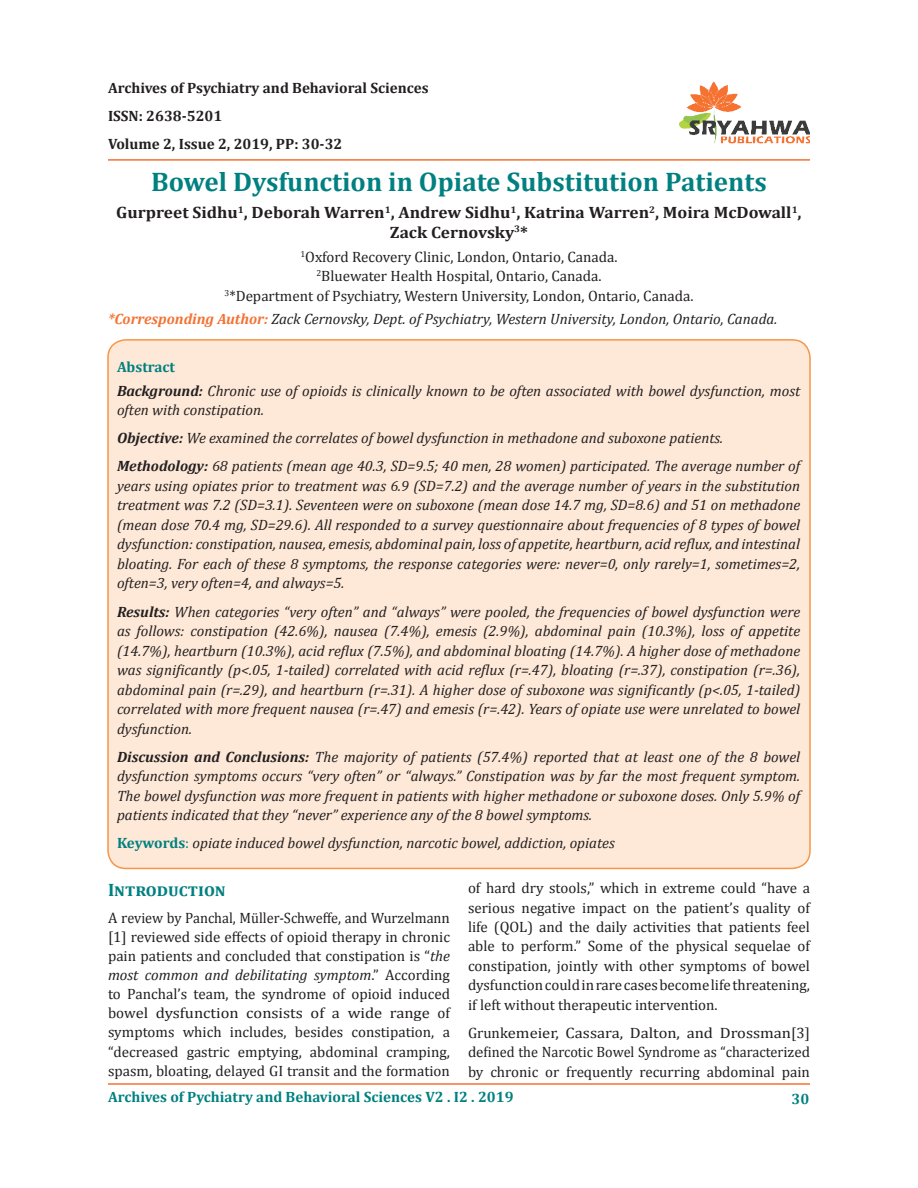
<style>
.page{position:relative;width:918px;height:1188px;background:#fff}
.page>*{position:absolute;margin:0;border:0;box-sizing:border-box;transform-origin:0 0}
.t1{font:700 27px "Cambria";color:#008080}
.t2{font:700 18px "Cambria";color:#008080}
.t3{font:700 16.5px/19.5px "Cambria";color:#231f20;text-align:center;scale:1.05 1}
.t4{font:italic 15px/19.5px "Cambria";color:#231f20;text-align:justify}
.t5{font:15px/19px "Cambria";color:#231f20;text-align:justify}
.t6{font:700 15px "Cambria";color:#231f20}
.t7{font:700 15px "Cambria";color:#008080}
.s1{font-weight:700;color:#f47232}
.s2{font-weight:700}
.s3{font-weight:700;font-style:normal;color:#008080}
.s4{font-style:normal;color:#008080}
.s5{font-style:italic}
</style>
<div class="page">
<hr style="left:108px;top:1083px;width:702px;height:2px;background:#f37232">
<hr style="left:108px;top:159px;width:702px;height:2px;background:#f37232">
<img style="left:680px;top:81px;width:130px;height:62px">
<div style="left:108px;top:340px;width:702px;height:528px;background:#fee9d8;border-radius:18px"></div>
<p class="t6" style="left:108px;top:77px;width:322px">Archives of Psychiatry and Behavioral Sciences</p>
<p class="t6" style="left:108px;top:106px;width:116px">ISSN: 2638-5201</p>
<p class="t6" style="left:108px;top:134px;width:236px">Volume 2, Issue 2, 2019, PP: 30-32</p>
<p class="t1" style="left:151px;top:163px;width:617px">Bowel Dysfunction in Opiate Substitution Patients</p>
<p class="t3" style="left:116px;top:202px;width:654px">Gurpreet Sidhu<sup>1</sup>, Deborah Warren<sup>1</sup>, Andrew Sidhu<sup>1</sup>, Katrina Warren<sup>2</sup>, Moira McDowall<sup>1</sup>,<br>Zack Cernovsky<sup>3</sup>*</p>
<p class="t5" style="left:300px;top:247px;width:319px"><sup>1</sup>Oxford Recovery Clinic, London, Ontario, Canada.</p>
<p class="t5" style="left:316px;top:266px;width:287px"><sup>2</sup>Bluewater Health Hospital, Ontario, Canada.</p>
<p class="t5" style="left:225px;top:286px;width:470px"><sup>3</sup>*Department of Psychiatry, Western University, London, Ontario, Canada.</p>
<p class="t4" style="left:108px;top:309px;width:671px"><span class="s1">*Corresponding Author:</span> Zack Cernovsky, Dept. of Psychiatry, Western University, London, Ontario, Canada.</p>
<p class="t7" style="left:117px;top:356px;width:60px">Abstract</p>
<p class="t4" style="left:117px;top:380px;width:685px"><span class="s2">Background:</span> Chronic use of opioids is clinically known to be often associated with bowel dysfunction, most often with constipation.</p>
<p class="t4" style="left:117px;top:428px;width:608px"><span class="s2">Objective:</span> We examined the correlates of bowel dysfunction in methadone and suboxone patients.</p>
<p class="t4" style="left:117px;top:456px;width:685px"><span class="s2">Methodology:</span> 68 patients (mean age 40.3, SD=9.5; 40 men, 28 women) participated. The average number of years using opiates prior to treatment was 6.9 (SD=7.2) and the average number of years in the substitution treatment was 7.2 (SD=3.1). Seventeen were on suboxone (mean dose 14.7 mg, SD=8.6) and 51 on methadone (mean dose 70.4 mg, SD=29.6). All responded to a survey questionnaire about frequencies of 8 types of bowel dysfunction: constipation, nausea, emesis, abdominal pain, loss of appetite, heartburn, acid reflux, and intestinal bloating. For each of these 8 symptoms, the response categories were: never=0, only rarely=1, sometimes=2, often=3, very often=4, and always=5.</p>
<p class="t4" style="left:117px;top:601px;width:685px"><span class="s2">Results:</span> When categories “very often” and “always” were pooled, the frequencies of bowel dysfunction were as follows: constipation (42.6%), nausea (7.4%), emesis (2.9%), abdominal pain (10.3%), loss of appetite (14.7%), heartburn (10.3%), acid reflux (7.5%), and abdominal bloating (14.7%). A higher dose of methadone was significantly (p&lt;.05, 1-tailed) correlated with acid reflux (r=.47), bloating (r=.37), constipation (r=.36), abdominal pain (r=.29), and heartburn (r=.31). A higher dose of suboxone was significantly (p&lt;.05, 1-tailed) correlated with more frequent nausea (r=.47) and emesis (r=.42). Years of opiate use were unrelated to bowel dysfunction.</p>
<p class="t4" style="left:117px;top:746px;width:685px"><span class="s2">Discussion and Conclusions:</span> The majority of patients (57.4%) reported that at least one of the 8 bowel dysfunction symptoms occurs “very often” or “always.” Constipation was by far the most frequent symptom.<br>The bowel dysfunction was more frequent in patients with higher methadone or suboxone doses. Only 5.9% of patients indicated that they “never” experience any of the 8 bowel symptoms.</p>
<p class="t4" style="left:117px;top:833px;width:499px"><span class="s3">Keywords</span><span class="s4">:</span> opiate induced bowel dysfunction, narcotic bowel, addiction, opiates</p>
<p class="t2" style="left:108px;top:877px;width:119px">Introduction</p>
<p class="t5" style="left:108px;top:909px;width:344px">A review by Panchal, Müller-Schweffe, and Wurzelmann [1] reviewed side effects of opioid therapy in chronic pain patients and concluded that constipation is “<span class="s5">the most common and debilitating symptom</span>.” According to Panchal’s team, the syndrome of opioid induced bowel dysfunction consists of a wide range of symptoms which includes, besides constipation, a “decreased gastric emptying, abdominal cramping, spasm, bloating, delayed GI transit and the formation</p>
<p class="t5" style="left:468px;top:879px;width:344px">of hard dry stools,” which in extreme could “have a serious negative impact on the patient’s quality of life (QOL) and the daily activities that patients feel able to perform.” Some of the physical sequelae of constipation, jointly with other symptoms of bowel dysfunction could in rare cases become life threatening, if left without therapeutic intervention.</p>
<p class="t5" style="left:468px;top:1023px;width:344px">Grunkemeier, Cassara, Dalton, and Drossman[3] defined the Narcotic Bowel Syndrome as “characterized by chronic or frequently recurring abdominal pain</p>
<p class="t7" style="left:108px;top:1086px;width:407px">Archives of Pychiatry and Behavioral Sciences V2 . I2 . 2019</p>
<p class="t7" style="left:791px;top:1089px;width:19px">30</p>
</div>
